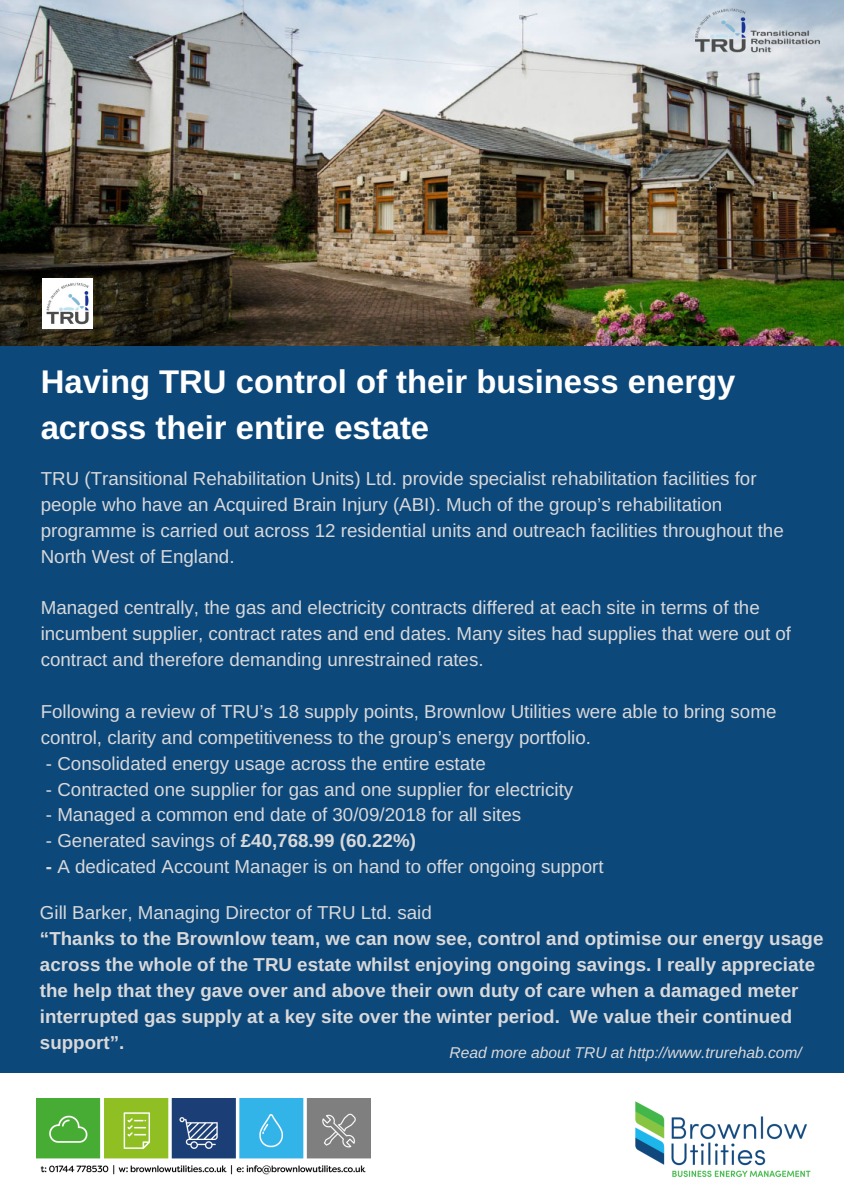
<style>
.page{position:relative;width:844px;height:1192px;background:#fff}
.page>*{position:absolute;margin:0;border:0;box-sizing:border-box;transform-origin:0 0}
.t1{font:700 32.8px/45.8px "Arimo";color:#fff}
.t2{font:18.75px/25.9px "Arimo";color:#d9d9d9}
.t3{font:700 18.75px/25.9px "Arimo";color:#d9d9d9}
.t4{font:italic 15.6px "Arimo";color:#d9d9d9}
.s1{font-weight:700}
</style>
<div class="page">
<img style="left:0;top:0;width:843px;height:346px">
<div style="left:0;top:346px;width:843px;height:732px;background:#0d487b"></div>
<div style="left:0;top:1073px;width:843px;height:119px;background:#fff"></div>
<img style="left:37px;top:1098px;width:333px;height:77px">
<img style="left:635px;top:1101px;width:175px;height:76px">
<img style="left:695px;top:8px;width:124px;height:46px">
<img style="left:42px;top:278px;width:50px;height:51px">
<h1 class="t1" style="left:41px;top:359px;width:696px">Having TRU control of their business energy across their entire estate</h1>
<p class="t2" style="left:41px;top:465px;width:744px">TRU (Transitional Rehabilitation Units) Ltd. provide specialist rehabilitation facilities for people who have an Acquired Brain Injury (ABI). Much of the group’s rehabilitation programme is carried out across 12 residential units and outreach facilities throughout the North West of England.</p>
<p class="t2" style="left:41px;top:595px;width:751px">Managed centrally, the gas and electricity contracts differed at each site in terms of the incumbent supplier, contract rates and end dates. Many sites had supplies that were out of contract and therefore demanding unrestrained rates.</p>
<p class="t2" style="left:41px;top:698px;width:737px">Following a review of TRU’s 18 supply points, Brownlow Utilities were able to bring some control, clarity and competitiveness to the group’s energy portfolio.</p>
<p class="t2" style="left:46px;top:750px;width:441px">- Consolidated energy usage across the entire estate</p>
<p class="t2" style="left:46px;top:776px;width:528px">- Contracted one supplier for gas and one supplier for electricity</p>
<p class="t2" style="left:46px;top:802px;width:476px">- Managed a common end date of 30/09/2018 for all sites</p>
<p class="t2" style="left:46px;top:828px;width:371px">- Generated savings of <span class="s1">£40,768.99 (60.22%)</span></p>
<p class="t2" style="left:46px;top:854px;width:559px"><span class="s1">-</span> A dedicated Account Manager is on hand to offer ongoing support</p>
<p class="t2" style="left:40px;top:900px;width:393px">Gill Barker, Managing Director of TRU Ltd. said</p>
<p class="t3" style="left:40px;top:926px;width:784px">“Thanks to the Brownlow team, we can now see, control and optimise our energy usage across the whole of the TRU estate whilst enjoying ongoing savings. I really appreciate the help that they gave over and above their own duty of care when a damaged meter interrupted gas supply at a key site over the winter period. We value their continued support”.</p>
<p class="t4" style="left:449px;top:1044px;width:354px">Read more about TRU at http://www.trurehab.com/</p>
</div>
